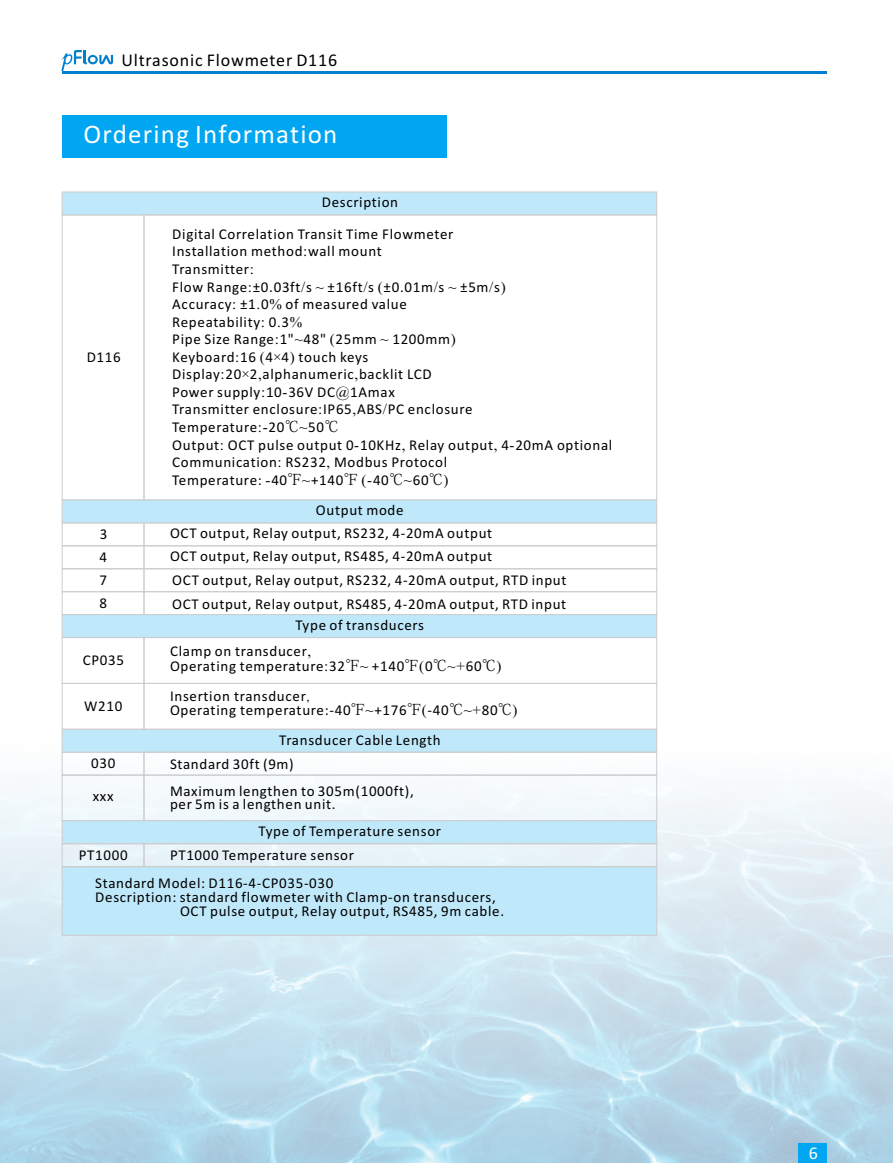
<style>
.page{position:relative;width:893px;height:1163px;background:#fff}
.page>*{position:absolute;margin:0;border:0;box-sizing:border-box;transform-origin:0 0}
.t1{font:27px "Calibri";letter-spacing:.045em;color:#fff}
.t2{font:18px "Calibri";letter-spacing:.045em;color:#000}
.t3{font:18px "Calibri";color:#fff}
.t4{font:15px/17.5px "Calibri";letter-spacing:.045em;color:#000}
.s1{font-family:"Times New Roman"}
.s2{font-family:"Adobe Kaiti Std"}
.s3{font-family:"Adobe Fangsong Std"}
</style>
<div class="page">
<img style="left:0;top:538px;width:893px;height:624px">
<div style="left:62px;top:115px;width:384px;height:43px;background:#00a6f2"></div>
<div style="left:62px;top:214px;width:82px;height:286px;border:1px solid #ccc"></div>
<svg style="left:61px;top:191px;width:597px;height:25px;background:#c2e5f5"></svg>
<div style="left:62px;top:522px;width:82px;height:24px;border:1px solid #ccc"></div>
<div style="left:62px;top:568px;width:82px;height:24px;border:1px solid #ccc"></div>
<div style="left:62px;top:545px;width:82px;height:24px;border:1px solid #ccc"></div>
<div style="left:62px;top:591px;width:82px;height:24px;border:1px solid #ccc"></div>
<div style="left:144px;top:522px;width:513px;height:24px;border:1px solid #ccc"></div>
<div style="left:144px;top:568px;width:513px;height:24px;border:1px solid #ccc"></div>
<div style="left:144px;top:545px;width:513px;height:24px;border:1px solid #ccc"></div>
<div style="left:144px;top:591px;width:513px;height:24px;border:1px solid #ccc"></div>
<svg style="left:61px;top:499px;width:597px;height:24px;background:#c0e6f6"></svg>
<div style="left:62px;top:751px;width:82px;height:24px;border:1px solid #ccc"></div>
<svg style="left:61px;top:613px;width:597px;height:25px;background:#c2e7f8"></svg>
<div style="left:61px;top:728px;width:597px;height:25px;background:#bfe8fa"></div>
<div style="left:144px;top:751px;width:513px;height:24px;border:1px solid #ccc"></div>
<div style="left:62px;top:774px;width:82px;height:47px;border:1px solid #ccc"></div>
<div style="left:62px;top:637px;width:82px;height:46px;border:1px solid #ccc"></div>
<div style="left:62px;top:683px;width:82px;height:46px;border:1px solid #ccc"></div>
<div style="left:144px;top:774px;width:513px;height:47px;border:1px solid #ccc"></div>
<div style="left:144px;top:637px;width:513px;height:46px;border:1px solid #ccc"></div>
<div style="left:144px;top:683px;width:513px;height:46px;border:1px solid #ccc"></div>
<div style="left:61px;top:865px;width:597px;height:71px;background:#bfe8fa"></div>
<div style="left:62px;top:843px;width:82px;height:24px;border:1px solid #ccc"></div>
<svg style="left:61px;top:819px;width:597px;height:25px;background:#c1e7f7"></svg>
<div style="left:144px;top:843px;width:513px;height:24px;border:1px solid #ccc"></div>
<div style="left:799px;top:1143px;width:28px;height:19px;background:#00a6f2"></div>
<hr style="left:62px;top:72px;width:765px;height:2px;background:#0080cc">
<svg style="left:61px;top:50px;width:52px;height:21px"></svg>
<p class="t2" style="left:121px;top:53px;width:217px">Ultrasonic Flowmeter D116</p>
<h1 class="t1" style="left:84px;top:123px;width:255px">Ordering Information</h1>
<p class="t4" style="left:87px;top:349px;width:36px">D116</p>
<p class="t4" style="left:100px;top:526px;width:9px">3</p>
<p class="t4" style="left:99px;top:549px;width:9px">4</p>
<p class="t4" style="left:100px;top:595px;width:9px">8</p>
<p class="t4" style="left:100px;top:572px;width:9px">7</p>
<p class="t4" style="left:322px;top:194px;width:78px">Description</p>
<p class="t4" style="left:172px;top:226px;width:442px">Digital Correlation Transit Time Flowmeter<br>Installation method<span class="s1">:</span>wall mount<br>Transmitter<span class="s1">:<br></span>Flow Range<span class="s1">:</span>±0.03ft<span class="s1">/</span>s <span class="s1">~</span> 16ft<span class="s1">/</span>s <span class="s1">(</span>±0.01m<span class="s1">/</span>s <span class="s1">~</span> 5m<span class="s1">/</span>s<span class="s1">)<br></span>Accuracy<span class="s1">:</span> 1<span class="s1">.</span>0<span class="s1">%</span> of measured value<br>Repeatability<span class="s1">:</span> 0<span class="s1">.</span>3<span class="s1">%<br></span>Pipe Size Range<span class="s1">:</span>1"<span class="s1">~</span>48" <span class="s1">(</span>25mm <span class="s1">~</span> 1200mm<span class="s1">)<br></span>Keyboard<span class="s1">:</span>16 <span class="s1">(</span>4<span class="s1">×</span>4<span class="s1">)</span> touch keys<br>Display<span class="s1">:</span>20<span class="s1">×</span>2<span class="s1">,</span>alphanumeric<span class="s1">,</span>backlit LCD<br>Power supply<span class="s1">:</span>10<span class="s1">-</span>36V DC<span class="s1">@</span>1Amax<br>Transmitter enclosure<span class="s1">:</span>IP65<span class="s1">,</span>ABS<span class="s1">/</span>PC enclosure Temperature<span class="s1">:-</span>20<span class="s2">℃</span><span class="s1">~</span>50<span class="s2">℃<br></span>Output<span class="s1">:</span> OCT pulse output 0<span class="s1">-</span>10KHz<span class="s1">,</span> Relay output<span class="s1">,</span> 4<span class="s1">-</span>20mA optional Communication<span class="s1">:</span> RS232<span class="s1">,</span> Modbus Protocol<br>Temperature: <span class="s1">-</span>40<span class="s2">℉</span><span class="s1">~</span> 140<span class="s2">℉</span> <span class="s1">(-</span>40<span class="s2">℃</span><span class="s1">~</span>60<span class="s2">℃</span><span class="s1">)</span></p>
<p class="t4" style="left:328px;top:279px;width:9px">±</p>
<p class="t4" style="left:460px;top:279px;width:9px">±</p>
<p class="t4" style="left:240px;top:296px;width:9px">±</p>
<p class="t4" style="left:311px;top:473px;width:9px">+</p>
<p class="t4" style="left:316px;top:502px;width:89px">Output mode</p>
<p class="t4" style="left:170px;top:522px;width:398px;line-height:23.7px">OCT output, Relay output, RS232, 4-20mA output<br>OCT output, Relay output, RS485, 4-20mA output<br>OCT output, Relay output, RS232, 4-20mA output, RTD input OCT output, Relay output, RS485, 4-20mA output, RTD input</p>
<p class="t4" style="left:295px;top:617px;width:130px">Type of transducers</p>
<p class="t4" style="left:170px;top:645px;width:333px;line-height:14.5px">Clamp on transducer<span class="s1">,<br></span>Operating temperature<span class="s1">:</span>32<span class="s2">℉</span><span class="s1">~</span> +140<span class="s2">℉</span><span class="s1">(</span>0<span class="s2">℃</span><span class="s1">~+</span>60<span class="s2">℃</span><span class="s1">)</span></p>
<p class="t4" style="left:170px;top:690px;width:349px;line-height:14.4px">Insertion transducer<span class="s3">,<br></span>Operating temperature:-40<span class="s2">℉</span><span class="s1">~</span>+176<span class="s2">℉</span><span class="s1">(</span>-40<span class="s2">℃</span><span class="s1">~+</span>80<span class="s2">℃</span><span class="s1">)</span></p>
<p class="t4" style="left:170px;top:751px;width:245px;line-height:27.6px">Standard 30ft (9m)<br>Maximum lengthen to 305m(1000ft),</p>
<p class="t4" style="left:170px;top:796px;width:167px">per 5m is a lengthen unit.</p>
<p class="t4" style="left:95px;top:842px;width:260px;line-height:27.6px;text-indent:75px">PT1000 Temperature sensor<br>Standard Model: D116-4-CP035-030</p>
<p class="t4" style="left:180px;top:891px;width:326px;line-height:14.2px;text-indent:-85px">Description: standard flowmeter with Clamp-on transducers,<br>OCT pulse output, Relay output, RS485, 9m cable.</p>
<p class="t4" style="left:83px;top:652px;width:43px">CP035</p>
<p class="t4" style="left:84px;top:698px;width:40px">W210</p>
<p class="t4" style="left:279px;top:732px;width:163px">Transducer Cable Length</p>
<p class="t4" style="left:91px;top:755px;width:26px">030</p>
<p class="t4" style="left:93px;top:788px;width:22px">xxx</p>
<p class="t4" style="left:259px;top:823px;width:184px">Type of Temperature sensor</p>
<p class="t4" style="left:79px;top:847px;width:50px">PT1000</p>
<p class="t3" style="left:809px;top:1145px;width:11px">6</p>
</div>
